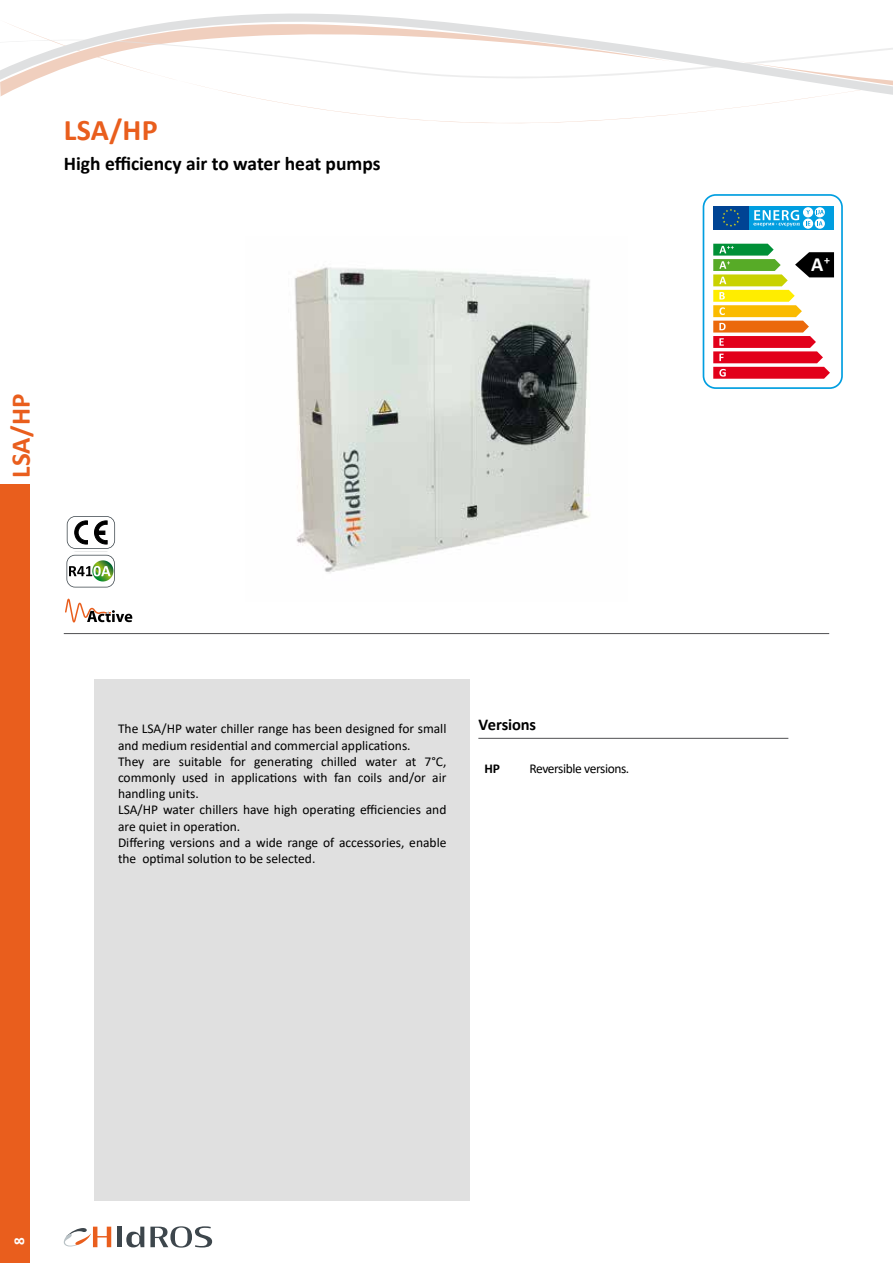
<style>
.page{position:relative;width:893px;height:1263px;background:#fff}
.page>*{position:absolute;margin:0;border:0;box-sizing:border-box;transform-origin:0 0}
.t1{font:700 30px "Calibri";color:#e95e1d}
.t2{font:700 27px "Calibri";color:#e95e1d}
.t3{font:700 20.1px "Calibri";color:#fff}
.t4{font:700 19.5px "Calibri";color:#000}
.t5{font:700 16.5px "Calibri";letter-spacing:-.01em;color:#000}
.t6{font:700 15px "Calibri";color:#fff}
.t7{font:13.5px/16.2px "Calibri";color:#000}
.t8{font:13.5px "Calibri";letter-spacing:-.03em;color:#000}
.t9{font:700 13.5px "Calibri";color:#000}
</style>
<div class="page">
<div style="left:0;top:484px;width:30px;height:779px;background:#e95e1d"></div>
<svg style="left:0;top:13px;width:893px;height:111px"></svg>
<hr style="left:117px;top:1226px;width:4px;height:21px;background:#3d464c">
<svg style="left:150px;top:1226px;width:62px;height:21px"></svg>
<svg style="left:126px;top:1226px;width:18px;height:21px"></svg>
<svg style="left:64px;top:1226px;width:47px;height:21px"></svg>
<hr style="left:478px;top:738px;width:310px;height:1px;background:#58585a">
<hr style="left:64px;top:633px;width:765px;height:1px;background:#58585a">
<svg style="left:65px;top:599px;width:67px;height:23px"></svg>
<img style="left:294px;top:267px;width:296px;height:306px">
<div style="left:703px;top:194px;width:140px;height:195px;border:2px solid #009ee0;border-radius:12px"></div>
<svg style="left:713px;top:244px;width:121px;height:135px"></svg>
<div style="left:713px;top:206px;width:35px;height:24px;background:#004494"></div>
<div style="left:750px;top:206px;width:84px;height:24px;background:#009ee0"></div>
<svg style="left:722px;top:209px;width:18px;height:18px"></svg>
<svg style="left:753px;top:210px;width:47px;height:16px"></svg>
<svg style="left:803px;top:207px;width:10px;height:10px"></svg>
<svg style="left:815px;top:207px;width:10px;height:10px"></svg>
<div style="left:803px;top:218px;width:10px;height:11px;background:#fff;border-radius:50%"></div>
<svg style="left:806px;top:221px;width:4px;height:5px"></svg>
<svg style="left:815px;top:218px;width:10px;height:11px"></svg>
<svg style="left:816px;top:210px;width:8px;height:4px"></svg>
<svg style="left:817px;top:221px;width:5px;height:5px"></svg>
<svg style="left:67px;top:516px;width:48px;height:33px"></svg>
<svg style="left:66px;top:555px;width:49px;height:32px"></svg>
<div style="left:94px;top:679px;width:375px;height:521px;background:#e0e0e0"></div>
<h1 class="t1" style="left:64px;top:109px;width:95px">LSA/HP</h1>
<h3 class="t4" style="left:64px;top:150px;width:318px">High efficiency air to water heat pumps</h3>
<h2 class="t2" style="left:2px;top:478px;width:86px;rotate:-90deg">LSA/HP</h2>
<p class="t7" style="left:118px;top:720px;width:330px">The LSA/HP water chiller range has been designed for small and medium residential and commercial applications.<br>They are suitable for generating chilled water at 7°C, commonly used in applications with fan coils and/or air handling units.<br>LSA/HP water chillers have high operating efficiencies and are quiet in operation.<br>Differing versions and a wide range of accessories, enable the optimal solution to be selected.</p>
<p class="t5" style="left:478px;top:713px;width:59px">Versions</p>
<p class="t9" style="left:484px;top:759px;width:17px">HP</p>
<p class="t8" style="left:529px;top:759px;width:101px">Reversible versions.</p>
<p class="t6" style="left:8px;top:1245px;width:9px;rotate:-90deg">8</p>
<h3 class="t3" style="left:811px;top:251px;width:20px">A<sup>+</sup></h3>
</div>
